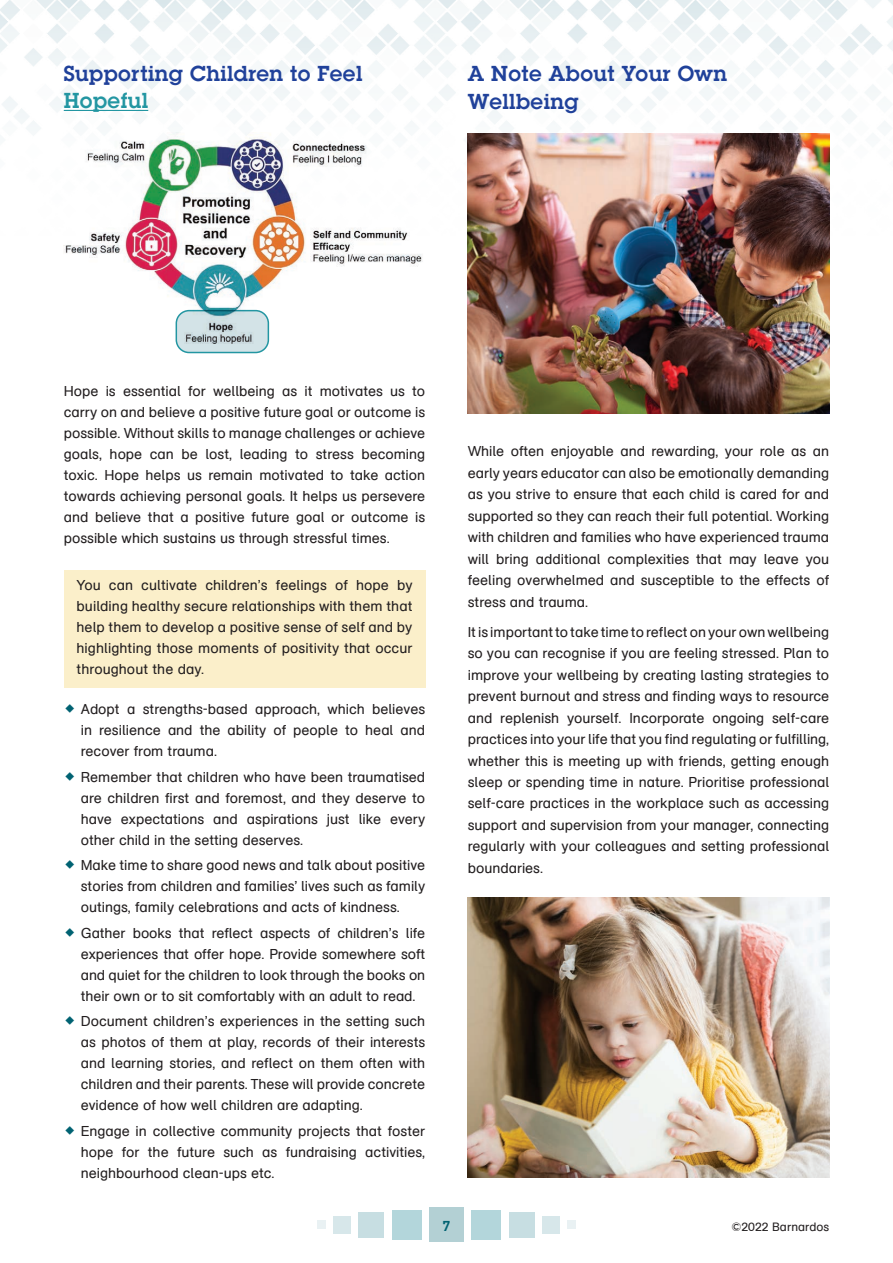
<style>
.page{position:relative;width:893px;height:1263px;background:#fff}
.page>*{position:absolute;margin:0;border:0;box-sizing:border-box;transform-origin:0 0}
.Heading_2{font:600 22.5px/27px "Lubalin Graph";letter-spacing:.02em;color:#20419a}
.t1{font:600 15px "Lubalin Graph";color:#006272}
.Highlighted_text{font:14.25px/21px "AG Schoolbook Regular A";color:#231f20;text-align:justify}
.t2{font:12px "AG Schoolbook Regular A";letter-spacing:.005em;color:#231f20}
.s1{color:#2396a2}
</style>
<div class="page">
<div style="left:429px;top:1208px;width:34px;height:34px;background:#b3d0d4"></div>
<div style="left:392px;top:1210px;width:30px;height:29px;background:#b3d6db"></div>
<div style="left:359px;top:1212px;width:25px;height:25px;background:#c7dee2"></div>
<div style="left:567px;top:1220px;width:9px;height:9px;background:#e9f1f3"></div>
<div style="left:334px;top:1216px;width:17px;height:17px;background:#d7e7ea"></div>
<div style="left:542px;top:1216px;width:17px;height:17px;background:#d7e7ea"></div>
<div style="left:317px;top:1220px;width:9px;height:9px;background:#e9f1f3"></div>
<div style="left:509px;top:1212px;width:25px;height:25px;background:#c7dee2"></div>
<div style="left:471px;top:1210px;width:30px;height:29px;background:#b3d6db"></div>
<img style="left:0;top:0;width:893px;height:240px">
<hr style="left:64px;top:110px;width:84px;height:1px;background:#2396a2">
<div style="left:64px;top:570px;width:361px;height:117px;background:#fbefca"></div>
<div style="left:176px;top:311px;width:92px;height:41px;background:#d3e3e7;border-radius:13px"></div>
<div style="left:176px;top:310px;width:93px;height:43px;border:2px solid #2396a2;border-radius:13px"></div>
<img style="left:64px;top:132px;width:361px;height:212px">
<img style="left:468px;top:133px;width:361px;height:281px">
<img style="left:468px;top:897px;width:361px;height:281px">
<p class="Heading_2" style="left:64px;top:60px;width:300px">Supporting Children to Feel<br><span class="s1">Hopeful</span></p>
<p class="Heading_2" style="left:468px;top:60px;width:261px;line-height:27.5px">A Note About Your Own<br>Wellbeing</p>
<p class="Highlighted_text" style="left:64px;top:380px;width:363px">Hope is essential for wellbeing as it motivates us to carry on and believe a positive future goal or outcome is possible. Without skills to manage challenges or achieve goals, hope can be lost, leading to stress becoming toxic. Hope helps us remain motivated to take action towards achieving personal goals. It helps us persevere and believe that a positive future goal or outcome is possible which sustains us through stressful times.</p>
<p class="Highlighted_text" style="left:77px;top:574px;width:337px">You can cultivate children’s feelings of hope by building healthy secure relationships with them that help them to develop a positive sense of self and by highlighting those moments of positivity that occur throughout the day.</p>
<p class="Highlighted_text" style="left:81px;top:699px;width:346px">Adopt a strengths-based approach, which believes in resilience and the ability of people to heal and recover from trauma.</p>
<p class="Highlighted_text" style="left:81px;top:766px;width:346px">Remember that children who have been traumatised are children first and foremost, and they deserve to have expectations and aspirations just like every other child in the setting deserves.</p>
<p class="Highlighted_text" style="left:81px;top:855px;width:346px">Make time to share good news and talk about positive stories from children and families’ lives such as family outings, family celebrations and acts of kindness.</p>
<p class="Highlighted_text" style="left:81px;top:922px;width:346px">Gather books that reflect aspects of children’s life experiences that offer hope. Provide somewhere soft and quiet for the children to look through the books on their own or to sit comfortably with an adult to read.</p>
<p class="Highlighted_text" style="left:81px;top:1011px;width:346px">Document children’s experiences in the setting such as photos of them at play, records of their interests and learning stories, and reflect on them often with children and their parents. These will provide concrete evidence of how well children are adapting.</p>
<p class="Highlighted_text" style="left:81px;top:1120px;width:346px">Engage in collective community projects that foster hope for the future such as fundraising activities, neighbourhood clean-ups etc.</p>
<p class="Highlighted_text" style="left:468px;top:441px;width:363px;line-height:21.5px">While often enjoyable and rewarding, your role as an early years educator can also be emotionally demanding as you strive to ensure that each child is cared for and supported so they can reach their full potential. Working with children and families who have experienced trauma will bring additional complexities that may leave you feeling overwhelmed and susceptible to the effects of stress and trauma.</p>
<p class="Highlighted_text" style="left:468px;top:621px;width:363px;line-height:21.5px">It is important to take time to reflect on your own wellbeing so you can recognise if you are feeling stressed. Plan to improve your wellbeing by creating lasting strategies to prevent burnout and stress and finding ways to resource and replenish yourself. Incorporate ongoing self-care practices into your life that you find regulating or fulfilling, whether this is meeting up with friends, getting enough sleep or spending time in nature. Prioritise professional self-care practices in the workplace such as accessing support and supervision from your manager, connecting regularly with your colleagues and setting professional boundaries.</p>
<p class="t1" style="left:442px;top:1216px;width:10px">7</p>
<p class="t2" style="left:731px;top:1220px;width:99px">©2022 Barnardos</p>
</div>
